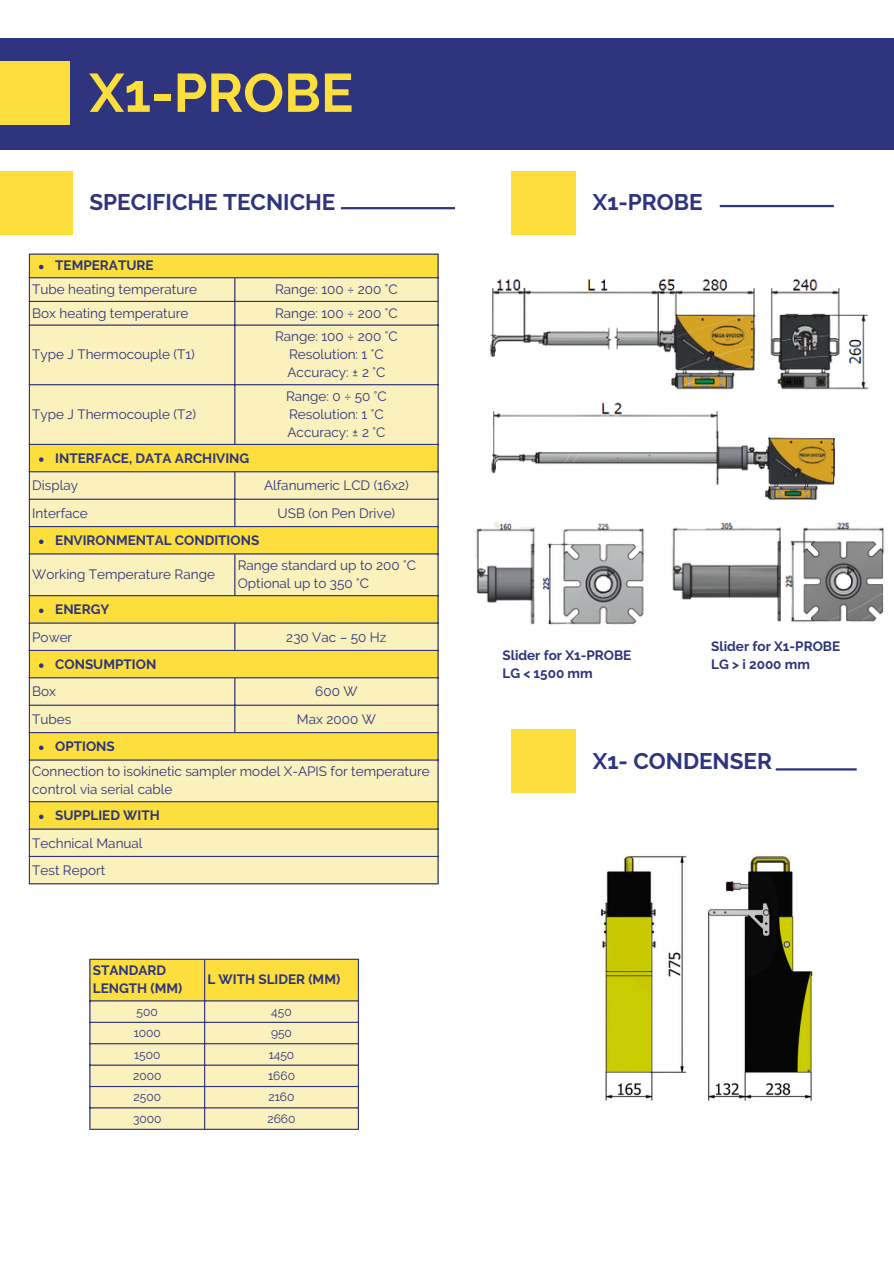
<style>
.page{position:relative;width:894px;height:1264px;background:#fff}
.page>*{position:absolute;margin:0;border:0;box-sizing:border-box;transform-origin:0 0}
.t1{font:700 54px "Raleway";color:#fcdf3d}
.t2{font:700 22.5px "Raleway";color:#2e347e}
.t3{font:13.5px/18px "Raleway";color:#2e347e}
.t4{font:700 13.5px "Raleway";color:#2e347e}
.t5{font:12px "Raleway";color:#2e347e}
</style>
<div class="page">
<div style="left:30px;top:255px;width:407px;height:22px;background:#fcdf3d"></div>
<svg style="left:30px;top:278px;width:407px;height:605px;background:#f7e99a"></svg>
<svg style="left:39px;top:265px;width:4px;height:4px"></svg>
<svg style="left:39px;top:457px;width:4px;height:5px"></svg>
<svg style="left:39px;top:539px;width:4px;height:5px"></svg>
<svg style="left:39px;top:608px;width:4px;height:5px"></svg>
<svg style="left:39px;top:663px;width:4px;height:5px"></svg>
<svg style="left:39px;top:745px;width:4px;height:5px"></svg>
<svg style="left:39px;top:814px;width:4px;height:5px"></svg>
<hr style="left:29px;top:255px;width:1px;height:628px;background:#2e347e">
<hr style="left:234px;top:278px;width:1px;height:166px;background:#2e347e">
<hr style="left:234px;top:472px;width:1px;height:54px;background:#2e347e">
<hr style="left:234px;top:554px;width:1px;height:41px;background:#2e347e">
<svg style="left:234px;top:623px;width:1px;height:27px"></svg>
<hr style="left:234px;top:678px;width:1px;height:54px;background:#2e347e">
<hr style="left:437px;top:255px;width:1px;height:628px;background:#2e347e">
<hr style="left:29px;top:253px;width:409px;height:2px;background:#2e347e">
<hr style="left:29px;top:277px;width:409px;height:1px;background:#2e347e">
<hr style="left:29px;top:301px;width:409px;height:1px;background:#2e347e">
<hr style="left:29px;top:324px;width:409px;height:1px;background:#2e347e">
<hr style="left:29px;top:384px;width:409px;height:1px;background:#2e347e">
<hr style="left:29px;top:444px;width:409px;height:1px;background:#2e347e">
<hr style="left:29px;top:471px;width:409px;height:1px;background:#2e347e">
<hr style="left:29px;top:498px;width:409px;height:2px;background:#2e347e">
<hr style="left:29px;top:526px;width:409px;height:1px;background:#2e347e">
<hr style="left:29px;top:553px;width:409px;height:1px;background:#2e347e">
<hr style="left:29px;top:595px;width:409px;height:1px;background:#2e347e">
<hr style="left:29px;top:622px;width:409px;height:1px;background:#2e347e">
<hr style="left:29px;top:650px;width:409px;height:1px;background:#2e347e">
<hr style="left:29px;top:677px;width:409px;height:1px;background:#2e347e">
<hr style="left:29px;top:704px;width:409px;height:1px;background:#2e347e">
<hr style="left:29px;top:732px;width:409px;height:1px;background:#2e347e">
<hr style="left:29px;top:759px;width:409px;height:1px;background:#2e347e">
<hr style="left:29px;top:801px;width:409px;height:1px;background:#2e347e">
<hr style="left:29px;top:828px;width:409px;height:1px;background:#2e347e">
<hr style="left:29px;top:855px;width:409px;height:2px;background:#2e347e">
<hr style="left:29px;top:883px;width:409px;height:1px;background:#2e347e">
<div style="left:0;top:171px;width:72px;height:64px;background:#fcdf3d"></div>
<hr style="left:341px;top:207px;width:114px;height:2px;background:#2e347e">
<div style="left:511px;top:171px;width:65px;height:64px;background:#fcdf3d"></div>
<hr style="left:719px;top:205px;width:114px;height:2px;background:#2e347e">
<div style="left:0;top:38px;width:893px;height:112px;background:#2e347e"></div>
<div style="left:0;top:61px;width:69px;height:63px;background:#fcdf3d"></div>
<svg style="left:90px;top:959px;width:268px;height:169px;background:#f4e79b"></svg>
<hr style="left:89px;top:959px;width:1px;height:169px;background:#2e347e">
<hr style="left:204px;top:959px;width:1px;height:169px;background:#2e347e">
<hr style="left:358px;top:959px;width:1px;height:169px;background:#2e347e">
<hr style="left:89px;top:958px;width:270px;height:1px;background:#2e347e">
<hr style="left:89px;top:1000px;width:270px;height:1px;background:#2e347e">
<hr style="left:89px;top:1021px;width:270px;height:1px;background:#2e347e">
<hr style="left:89px;top:1043px;width:270px;height:1px;background:#2e347e">
<hr style="left:89px;top:1064px;width:270px;height:1px;background:#2e347e">
<hr style="left:89px;top:1085px;width:270px;height:2px;background:#2e347e">
<hr style="left:89px;top:1107px;width:270px;height:1px;background:#2e347e">
<hr style="left:89px;top:1128px;width:270px;height:1px;background:#2e347e">
<img style="left:489px;top:279px;width:380px;height:221px">
<img style="left:475px;top:522px;width:409px;height:103px">
<div style="left:511px;top:729px;width:65px;height:64px;background:#fcdf3d"></div>
<hr style="left:775px;top:768px;width:81px;height:2px;background:#2e347e">
<img style="left:600px;top:856px;width:213px;height:245px">
<p class="t1" style="left:89px;top:61px;width:265px">X1-PROBE</p>
<p class="t2" style="left:89px;top:189px;width:247px">SPECIFICHE TECNICHE</p>
<p class="t2" style="left:592px;top:189px;width:111px">X1-PROBE</p>
<h1 class="t4" style="left:55px;top:258px;width:100px">TEMPERATURE</h1>
<h2 class="t3" style="left:32px;top:280px;width:166px">Tube heating temperature</h2>
<p class="t3" style="left:275px;top:280px;width:124px">Range: 100 ÷ 200 °C</p>
<h2 class="t3" style="left:32px;top:304px;width:158px">Box heating temperature</h2>
<p class="t3" style="left:275px;top:304px;width:124px">Range: 100 ÷ 200 °C</p>
<p class="t3" style="left:32px;top:345px;width:164px">Type J Thermocouple (T1)</p>
<p class="t3" style="left:275px;top:327px;width:124px">Range: 100 ÷ 200 °C</p>
<p class="t3" style="left:289px;top:345px;width:96px">Resolution: 1 °C</p>
<p class="t3" style="left:287px;top:363px;width:99px">Accuracy: ± 2 °C</p>
<p class="t3" style="left:32px;top:405px;width:165px">Type J Thermocouple (T2)</p>
<p class="t3" style="left:286px;top:387px;width:102px">Range: 0 ÷ 50 °C</p>
<p class="t3" style="left:289px;top:405px;width:96px">Resolution: 1 °C</p>
<p class="t3" style="left:287px;top:423px;width:99px">Accuracy: ± 2 °C</p>
<p class="t4" style="left:55px;top:450px;width:195px">INTERFACE, DATA ARCHIVING</p>
<p class="t3" style="left:32px;top:476px;width:47px">Display</p>
<p class="t3" style="left:264px;top:476px;width:146px">Alfanumeric LCD (16x2)</p>
<p class="t3" style="left:32px;top:504px;width:57px">Interface</p>
<p class="t3" style="left:277px;top:504px;width:119px">USB (on Pen Drive)</p>
<p class="t4" style="left:55px;top:532px;width:205px">ENVIRONMENTAL CONDITIONS</p>
<p class="t3" style="left:32px;top:565px;width:184px">Working Temperature Range</p>
<p class="t3" style="left:238px;top:556px;width:180px">Range standard up to 200 °C</p>
<p class="t3" style="left:238px;top:574px;width:133px">Optional up to 350 °C</p>
<p class="t4" style="left:55px;top:601px;width:56px">ENERGY</p>
<p class="t3" style="left:32px;top:628px;width:42px">Power</p>
<p class="t3" style="left:286px;top:628px;width:102px">230 Vac – 50 Hz</p>
<p class="t4" style="left:55px;top:656px;width:103px">CONSUMPTION</p>
<p class="t3" style="left:32px;top:682px;width:25px">Box</p>
<p class="t3" style="left:315px;top:682px;width:44px">600 W</p>
<p class="t3" style="left:32px;top:710px;width:41px">Tubes</p>
<p class="t3" style="left:297px;top:710px;width:80px">Max 2000 W</p>
<p class="t4" style="left:55px;top:738px;width:61px">OPTIONS</p>
<p class="t3" style="left:32px;top:762px;width:399px">Connection to isokinetic sampler model X-APIS for temperature control via serial cable</p>
<p class="t4" style="left:55px;top:807px;width:106px">SUPPLIED WITH</p>
<p class="t3" style="left:32px;top:833px;width:112px">Technical Manual</p>
<p class="t3" style="left:32px;top:861px;width:75px">Test Report</p>
<p class="t4" style="left:93px;top:962px;width:75px">STANDARD</p>
<p class="t4" style="left:93px;top:980px;width:91px">LENGTH (MM)</p>
<p class="t4" style="left:207px;top:971px;width:134px">L WITH SLIDER (MM)</p>
<p class="t5" style="left:137px;top:1004px;width:23px">500</p>
<p class="t5" style="left:271px;top:1004px;width:22px">450</p>
<p class="t5" style="left:134px;top:1025px;width:29px">1000</p>
<p class="t5" style="left:271px;top:1025px;width:22px">950</p>
<p class="t5" style="left:134px;top:1047px;width:28px">1500</p>
<p class="t5" style="left:269px;top:1047px;width:27px">1450</p>
<p class="t5" style="left:133px;top:1068px;width:30px">2000</p>
<p class="t5" style="left:268px;top:1068px;width:28px">1660</p>
<p class="t5" style="left:133px;top:1090px;width:29px">2500</p>
<p class="t5" style="left:268px;top:1090px;width:27px">2160</p>
<p class="t5" style="left:133px;top:1111px;width:30px">3000</p>
<p class="t5" style="left:267px;top:1111px;width:30px">2660</p>
<p class="t4" style="left:502px;top:647px;width:130px">Slider for X1-PROBE</p>
<p class="t4" style="left:502px;top:665px;width:92px">LG &lt; 1500 mm</p>
<p class="t4" style="left:711px;top:638px;width:130px">Slider for X1-PROBE</p>
<p class="t4" style="left:711px;top:656px;width:100px">LG &gt; i 2000 mm</p>
<p class="t2" style="left:592px;top:747px;width:181px">X1- CONDENSER</p>
</div>
